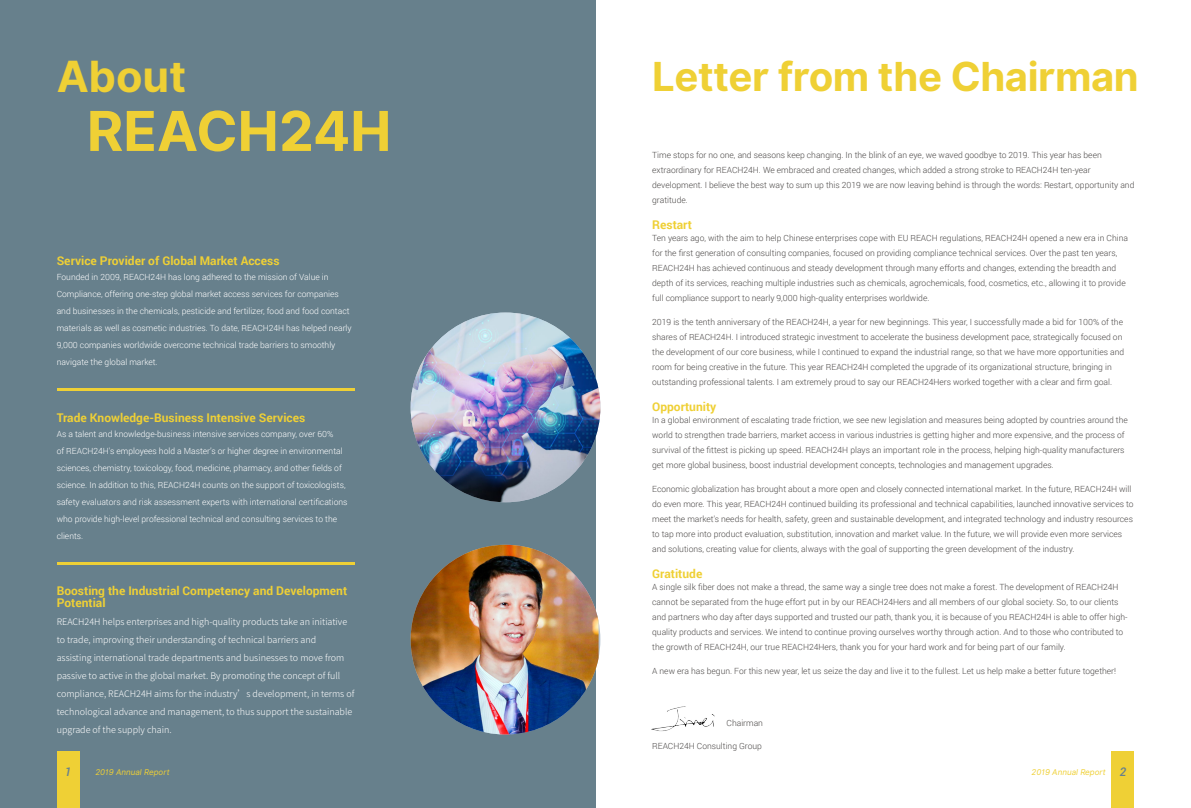
<style>
.page{position:relative;width:1191px;height:808px;background:#fff}
.page>*{position:absolute;margin:0;border:0;box-sizing:border-box;transform-origin:0 0}
.t1{font:700 55px "Inter UI";color:#efd035}
.t2{font:700 43px "Inter UI";color:#efd035}
.t3{font:700 40px "Inter UI";letter-spacing:-.01em;color:#efd035}
.t4{font:700 12px/12px "Roboto";color:#efd035}
.t5{font:italic 500 12px "Roboto";color:#67808c}
.t6{font:300 9px/18px "Source Han Sans SC";color:#fff}
.t7{font:300 8.5px/15px "Roboto";color:#4c4948}
.t8{font:300 8.5px/17px "Roboto";color:#fff}
.t9{font:italic 8px "Inter UI";color:#efd035}
.s1{font-family:"Roboto";font-weight:500;font-size:12px;color:#67808c}
</style>
<div class="page">
<div style="left:0;top:0;width:595px;height:808px;background:#67808c"></div>
<img style="left:410px;top:312px;width:190px;height:190px;border-radius:95px">
<hr style="left:57px;top:388px;width:297px;height:3px;background:#efd035">
<hr style="left:57px;top:562px;width:297px;height:3px;background:#efd035">
<div style="left:57px;top:751px;width:22px;height:57px;background:#efd035"></div>
<div style="left:1111px;top:751px;width:23px;height:57px;background:#efd035"></div>
<img style="left:410px;top:545px;width:188px;height:189px">
<img style="left:651px;top:706px;width:64px;height:26px">
<h2 class="t2" style="left:57px;top:47px;width:131px">About</h2>
<h1 class="t1" style="left:87px;top:93px;width:306px">REACH24H</h1>
<h3 class="t4" style="left:57px;top:254px;width:224px">Service Provider of Global Market Access</h3>
<p class="t8" style="left:57px;top:268px;width:296px">Founded in 2009, REACH24H has long adhered to the mission of Value in Compliance, offering one-step global market access services for companies and businesses in the chemicals, pesticide and fertilizer, food and food contact materials as well as cosmetic industries. To date, REACH24H has helped nearly 9,000 companies worldwide overcome technical trade barriers to smoothly navigate the global market.</p>
<h3 class="t4" style="left:57px;top:411px;width:250px">Trade Knowledge-Business Intensive Services</h3>
<p class="t8" style="left:57px;top:425px;width:292px">As a talent and knowledge-business intensive services company, over 60%<br>of REACH24H's employees hold a Master’s or higher degree in environmental sciences, chemistry, toxicology, food, medicine, pharmacy, and other fields of science. In addition to this, REACH24H counts on the support of toxicologists, safety evaluators and risk assessment experts with international certifications who provide high-level professional technical and consulting services to the clients.</p>
<h3 class="t4" style="left:57px;top:584px;width:292px">Boosting the Industrial Competency and Development<br>Potential</h3>
<p class="t6" style="left:57px;top:613px;width:299px">REACH24H helps enterprises and high-quality products take an initiative to trade, improving their understanding of technical barriers and<br>assisting international trade departments and businesses to move from passive to active in the global market. By promoting the concept of full compliance, REACH24H aims for the industry’s development, in terms of technological advance and management, to thus support the sustainable upgrade of the supply chain.</p>
<h3 class="t3" style="left:652px;top:49px;width:488px">Letter from the Chairman</h3>
<p class="t7" style="left:652px;top:147px;width:484px">Time stops for no one, and seasons keep changing. In the blink of an eye, we waved goodbye to 2019. This year has been extraordinary for REACH24H. We embraced and created changes, which added a strong stroke to REACH24H ten-year development. I believe the best way to sum up this 2019 we are now leaving behind is through the words: Restart, opportunity and gratitude.</p>
<h3 class="t4" style="left:652px;top:218px;width:41px">Restart</h3>
<p class="t7" style="left:652px;top:230px;width:477px">Ten years ago, with the aim to help Chinese enterprises cope with EU REACH regulations, REACH24H opened a new era in China for the first generation of consulting companies, focused on providing compliance technical services. Over the past ten years, REACH24H has achieved continuous and steady development through many efforts and changes, extending the breadth and depth of its services, reaching multiple industries such as chemicals, agrochemicals, food, cosmetics, etc., allowing it to provide full compliance support to nearly 9,000 high-quality enterprises worldwide.</p>
<p class="t7" style="left:652px;top:314px;width:473px">2019 is the tenth anniversary of the REACH24H, a year for new beginnings. This year, I successfully made a bid for 100% of the shares of REACH24H. I introduced strategic investment to accelerate the business development pace, strategically focused on the development of our core business, while I continued to expand the industrial range, so that we have more opportunities and room for being creative in the future. This year REACH24H completed the upgrade of its organizational structure, bringing in outstanding professional talents. I am extremely proud to say our REACH24Hers worked together with a clear and firm goal.</p>
<h3 class="t4" style="left:652px;top:400px;width:66px">Opportunity</h3>
<p class="t7" style="left:652px;top:412px;width:477px">In a global environment of escalating trade friction, we see new legislation and measures being adopted by countries around the world to strengthen trade barriers, market access in various industries is getting higher and more expensive, and the process of survival of the fittest is picking up speed. REACH24H plays an important role in the process, helping high-quality manufacturers get more global business, boost industrial development concepts, technologies and management upgrades.</p>
<p class="t7" style="left:652px;top:481px;width:483px">Economic globalization has brought about a more open and closely connected international market. In the future, REACH24H will do even more. This year, REACH24H continued building its professional and technical capabilities, launched innovative services to meet the market's needs for health, safety, green and sustainable development, and integrated technology and industry resources to tap more into product evaluation, substitution, innovation and market value. In the future, we will provide even more services and solutions, creating value for clients, always with the goal of supporting the green development of the industry.</p>
<h3 class="t4" style="left:652px;top:567px;width:52px">Gratitude</h3>
<p class="t7" style="left:652px;top:579px;width:477px">A single silk fiber does not make a thread, the same way a single tree does not make a forest. The development of REACH24H cannot be separated from the huge effort put in by our REACH24Hers and all members of our global society. So, to our clients and partners who day after days supported and trusted our path, thank you, it is because of you REACH24H is able to offer high&shy;quality products and services. We intend to continue proving ourselves worthy through action. And to those who contributed to the growth of REACH24H, our true REACH24Hers, thank you for your hard work and for being part of our family.</p>
<p class="t7" style="left:652px;top:663px;width:465px">A new era has begun. For this new year, let us seize the day and live it to the fullest. Let us help make a better future together!</p>
<p class="t7" style="left:726px;top:715px;width:38px">Chairman</p>
<p class="t7" style="left:652px;top:739px;width:111px">REACH24H Consulting Group</p>
<h3 class="t5" style="left:65px;top:763px;width:8px">1</h3>
<p class="t9" style="left:95px;top:766px;width:76px">2019 Annual Report</p>
<p class="t9" style="left:1031px;top:766px;width:96px">2019 Annual Report <span class="s1">2</span></p>
</div>
